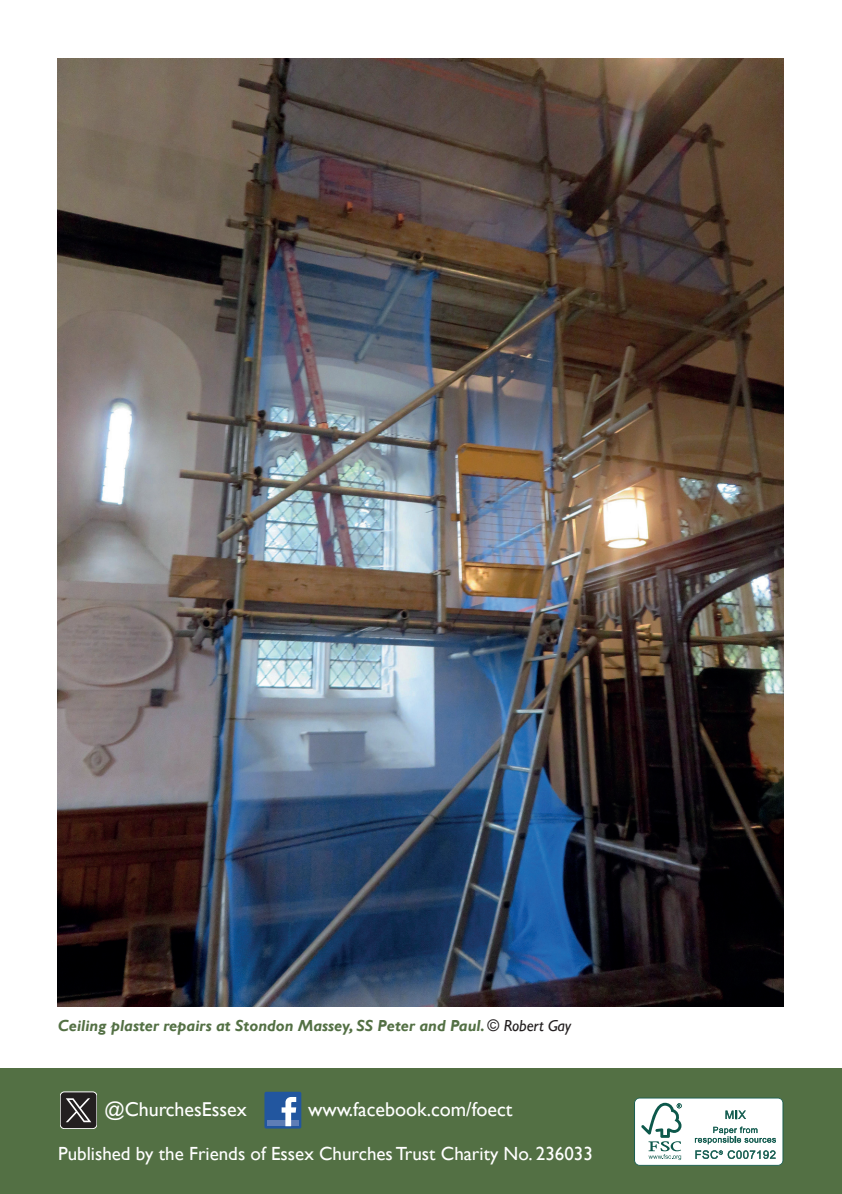
<style>
.page{position:relative;width:842px;height:1194px;background:#fff}
.page>*{position:absolute;margin:0;border:0;box-sizing:border-box;transform-origin:0 0}
.t1{font:20px "Gill Sans";color:#fff}
.t2{font:19px "Gill Sans";color:#fff}
.t3{font:italic 700 16px "Gill Sans";color:#537044}
.s1{font-weight:400;color:#231f20}
</style>
<div class="page">
<div style="left:0;top:1067px;width:842px;height:126px;background:#537044"></div>
<svg style="left:634px;top:1097px;width:149px;height:68px;background:#d9e4e2"></svg>
<div style="left:264px;top:1091px;width:37px;height:37px;background:#22569f;border-radius:2px"></div>
<div style="left:267px;top:1120px;width:32px;height:5px;background:#5e7db6"></div>
<svg style="left:282px;top:1097px;width:14px;height:28px"></svg>
<img style="left:58px;top:58px;width:725px;height:948px">
<div style="left:60px;top:1091px;width:37px;height:37px;background:#231f20;border-radius:4px"></div>
<div style="left:60px;top:1091px;width:37px;height:37px;border:1px solid #fff;border-radius:4px"></div>
<svg style="left:66px;top:1098px;width:25px;height:23px"></svg>
<p class="t3" style="left:58px;top:1016px;width:514px">Ceiling plaster repairs at Stondon Massey, SS Peter and Paul. <span class="s1">© Robert Gay</span></p>
<p class="t1" style="left:105px;top:1097px;width:144px">@ChurchesEssex</p>
<p class="t1" style="left:308px;top:1097px;width:206px">www.facebook.com/foect</p>
<p class="t2" style="left:58px;top:1142px;width:536px">Published by the Friends of Essex Churches Trust Charity No. 236033</p>
</div>
